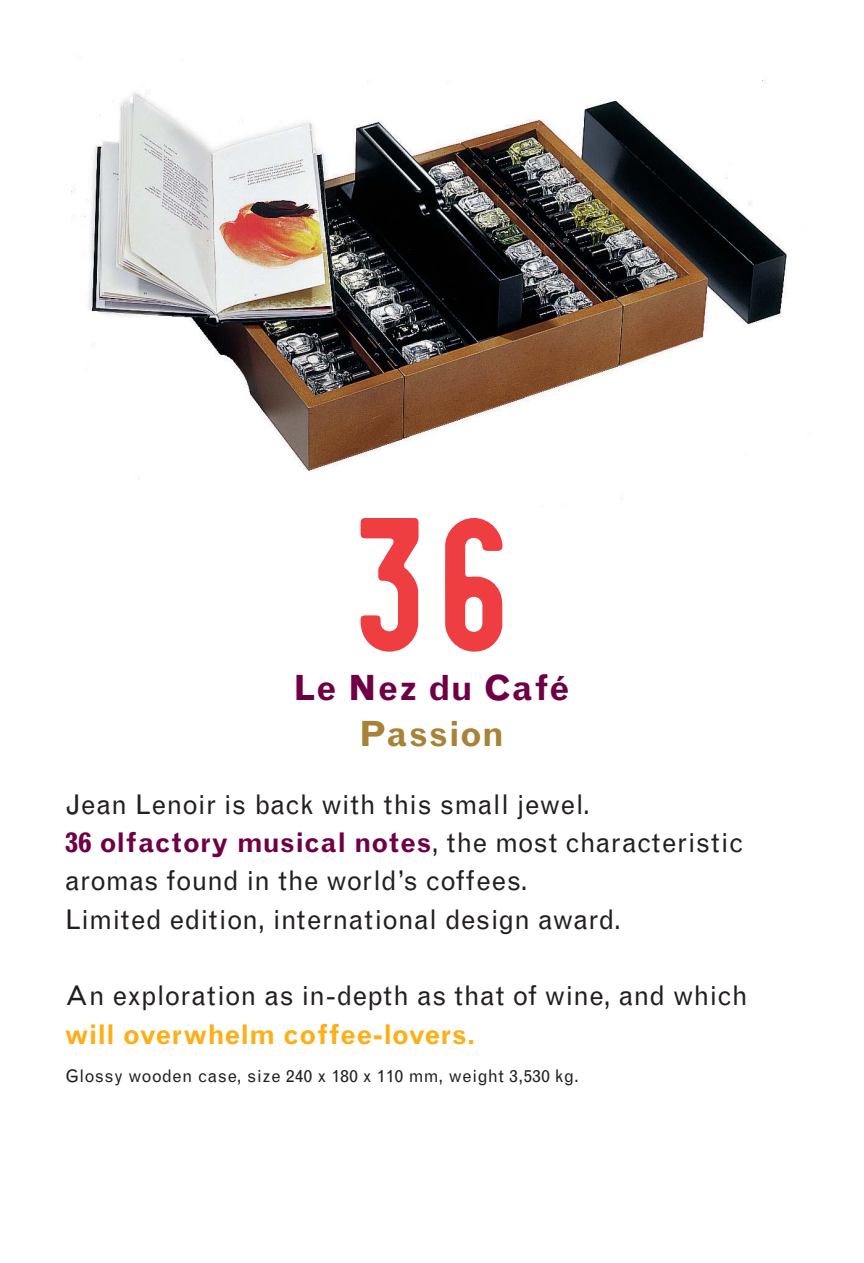
<style>
.page{position:relative;width:864px;height:1263px;background:#fff}
.page>*{position:absolute;margin:0;border:0;box-sizing:border-box;transform-origin:0 0}
.t1{font:167.1px "Barrcouleur";color:#ef3e42}
.t2{font:700 34.8px "Grotesque";letter-spacing:.02em;color:#700046}
.t3{font:700 34.8px "Grotesque";letter-spacing:.015em;color:#a78237}
.t4{font:27.15px/38.2px "Grotesque";letter-spacing:.01em;color:#231f20}
.t5{font:700 27.15px "Grotesque";color:#fcaf17}
.t6{font:17.4px "Grotesque";letter-spacing:.03em;color:#231f20}
.s1{font-weight:700;color:#700046}
</style>
<div class="page">
<img style="left:71px;top:56px;width:716px;height:444px">
<h1 class="t1" style="left:347px;top:496px;width:170px">36</h1>
<p class="t2" style="left:293px;top:675px;width:278px">Le Nez du Café</p>
<p class="t3" style="left:359px;top:720px;width:147px">Passion</p>
<p class="t4" style="left:65px;top:787px;width:680px">Jean Lenoir is back with this small jewel.<br><span class="s1">36 olfactory musical notes</span>, the most characteristic aromas found in the world’s coffees.<br>Limited edition, international design award.</p>
<p class="t4" style="left:65px;top:979px;width:684px">An exploration as in-depth as that of wine, and which</p>
<p class="t5" style="left:65px;top:1024px;width:412px">will overwhelm coffee-lovers.</p>
<p class="t6" style="left:65px;top:1069px;width:515px">Glossy wooden case, size 240 x 180 x 110 mm, weight 3,530 kg.</p>
</div>
